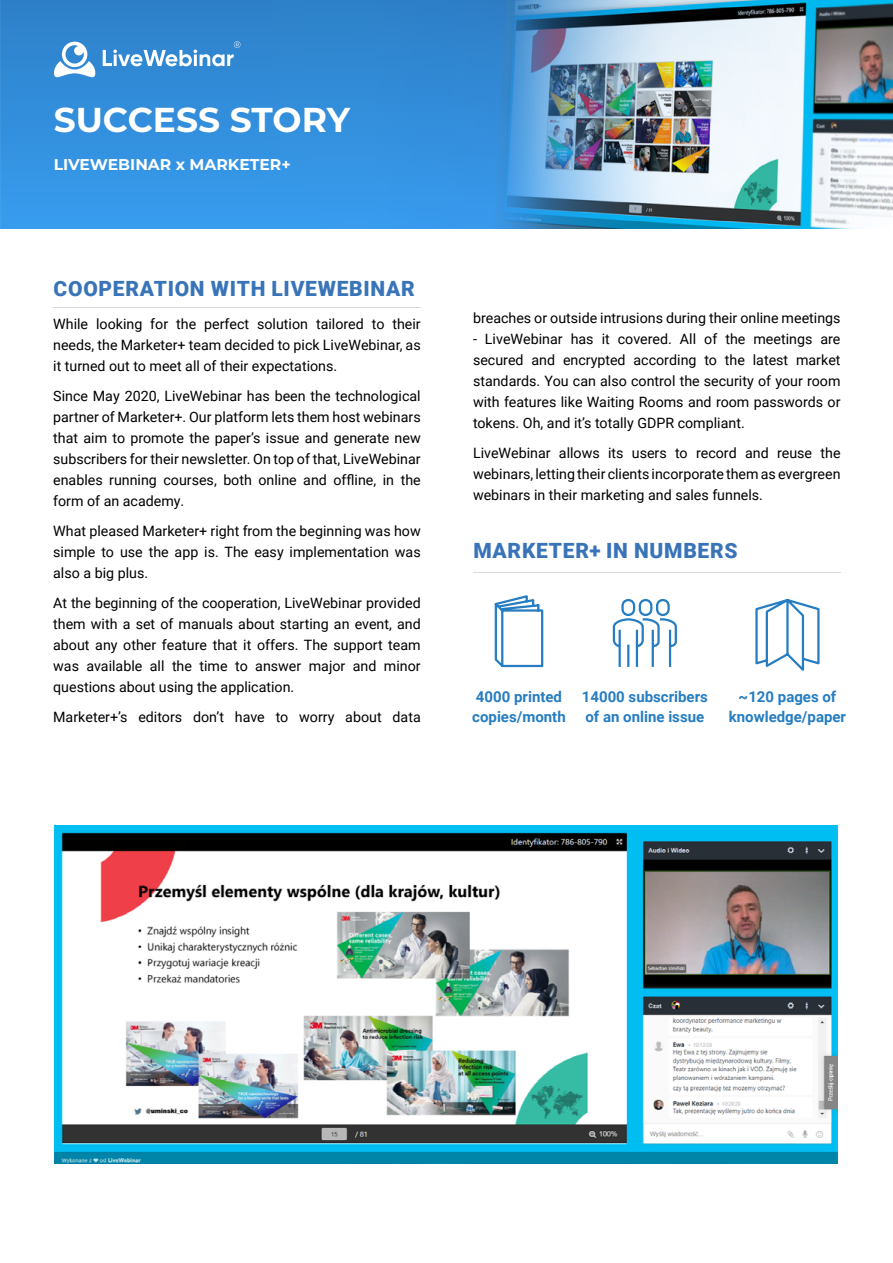
<style>
.page{position:relative;width:893px;height:1263px;background:#fff}
.page>*{position:absolute;margin:0;border:0;box-sizing:border-box;transform-origin:0 0}
.t1{font:700 34.5px "Montserrat";color:#fff}
.t2{font:900 21px "Roboto";letter-spacing:.035em;color:#3974b9}
.t3{font:700 15.6px "Montserrat";color:#fff}
.t4{font:700 15px/20.1px "Roboto";color:#267dc1}
.t5{font:14.25px/21px "Roboto";color:#000;text-align:justify}
</style>
<div class="page">
<img style="left:1px;top:0;width:892px;height:228px">
<svg style="left:54px;top:42px;width:41px;height:40px"></svg>
<svg style="left:103px;top:41px;width:137px;height:25px"></svg>
<svg style="left:612px;top:599px;width:65px;height:68px"></svg>
<img style="left:54px;top:825px;width:783px;height:339px">
<hr style="left:53px;top:307px;width:368px;height:1px;background:#d9d9d9">
<hr style="left:473px;top:573px;width:367px;height:1px;background:#d9d9d9">
<svg style="left:755px;top:599px;width:65px;height:72px"></svg>
<svg style="left:494px;top:595px;width:50px;height:73px"></svg>
<h1 class="t1" style="left:54px;top:95px;width:298px">SUCCESS STORY</h1>
<p class="t3" style="left:54px;top:153px;width:238px">LIVEWEBINAR x MARKETER+</p>
<h2 class="t2" style="left:54px;top:274px;width:363px">COOPERATION WITH LIVEWEBINAR</h2>
<p class="t5" style="left:53px;top:313px;width:369px">While looking for the perfect solution tailored to their needs, the Marketer+ team decided to pick LiveWebinar, as it turned out to meet all of their expectations.</p>
<p class="t5" style="left:53px;top:385px;width:369px">Since May 2020, LiveWebinar has been the technological partner of Marketer+. Our platform lets them host webinars that aim to promote the paper’s issue and generate new subscribers for their newsletter. On top of that, LiveWebinar enables running courses, both online and offline, in the form of an academy.</p>
<p class="t5" style="left:53px;top:520px;width:369px">What pleased Marketer+ right from the beginning was how simple to use the app is. The easy implementation was also a big plus.</p>
<p class="t5" style="left:53px;top:592px;width:369px">At the beginning of the cooperation, LiveWebinar provided them with a set of manuals about starting an event, and about any other feature that it offers. The support team was available all the time to answer major and minor questions about using the application.</p>
<p class="t5" style="left:53px;top:706px;width:369px">Marketer+’s editors don’t have to worry about data</p>
<p class="t5" style="left:473px;top:306px;width:369px">breaches or outside intrusions during their online meetings</p>
<p class="t5" style="left:473px;top:327px;width:369px">- LiveWebinar has it covered. All of the meetings are secured and encrypted according to the latest market standards. You can also control the security of your room with features like Waiting Rooms and room passwords or tokens. Oh, and it’s totally GDPR compliant.</p>
<p class="t5" style="left:473px;top:441px;width:369px">LiveWebinar allows its users to record and reuse the webinars, letting their clients incorporate them as evergreen webinars in their marketing and sales funnels.</p>
<h2 class="t2" style="left:473px;top:536px;width:266px">MARKETER+ IN NUMBERS</h2>
<p class="t4" style="left:472px;top:686px;width:95px">4000 printed copies/month</p>
<p class="t4" style="left:582px;top:686px;width:128px">14000 subscribers of an online issue</p>
<p class="t4" style="left:729px;top:686px;width:119px;text-align:center">~120 pages of knowledge/paper</p>
</div>
